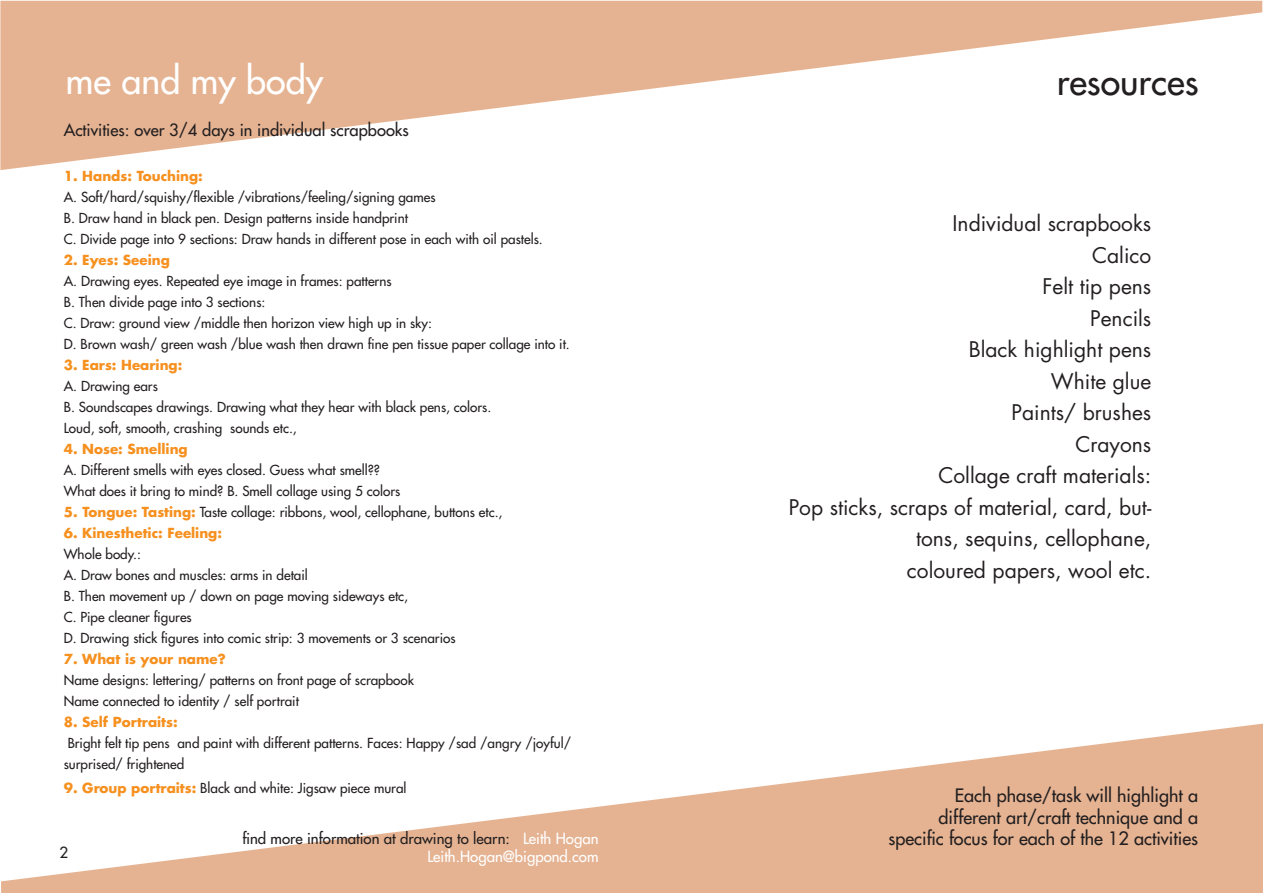
<style>
.page{position:relative;width:1263px;height:893px;background:#fff}
.page>*{position:absolute;margin:0;border:0;box-sizing:border-box;transform-origin:0 0}
.t1{font:36px "Futura";color:#fff}
.t2{font:36px "Futura";color:#231f20}
.t3{font:21px/31.5px "Futura";color:#231f20;text-align:right}
.t4{font:18px/21.6px "Futura";color:#231f20;text-align:right}
.t5{font:16.5px "Futura";color:#231f20}
.t6{font:15px "Futura";color:#231f20}
.t7{font:15px "Futura";color:#fff}
.t8{font:13.5px/21px "Futura";color:#231f20}
.t9{font:700 13.5px "Futura";color:#f6901f}
.s1{font-weight:700;color:#f6901f}
</style>
<div class="page">
<svg style="left:1px;top:724px;width:1262px;height:169px;fill:#e5b392"></svg>
<svg style="left:0;top:1px;width:1262px;height:169px;fill:#e5b392"></svg>
<p class="t1" style="left:66px;top:57px;width:259px">me and my body</p>
<p class="t5" style="left:64px;top:119px;width:347px">Activities: over 3/4 days in individual scrapbooks</p>
<p class="t9" style="left:64px;top:167px;width:141px">1. Hands: Touching:</p>
<p class="t8" style="left:64px;top:186px;width:373px">A. Soft/hard/squishy/flexible /vibrations/feeling/signing games</p>
<p class="t8" style="left:64px;top:207px;width:346px">B. Draw hand in black pen. Design patterns inside handprint</p>
<p class="t8" style="left:64px;top:228px;width:480px">C. Divide page into 9 sections: Draw hands in different pose in each with oil pastels.</p>
<p class="t9" style="left:64px;top:251px;width:108px">2. Eyes: Seeing</p>
<p class="t8" style="left:64px;top:270px;width:329px">A. Drawing eyes. Repeated eye image in frames: patterns</p>
<p class="t8" style="left:64px;top:291px;width:203px">B. Then divide page into 3 sections:</p>
<p class="t8" style="left:64px;top:312px;width:370px">C. Draw: ground view /middle then horizon view high up in sky:</p>
<p class="t8" style="left:64px;top:333px;width:508px">D. Brown wash/ green wash /blue wash then drawn fine pen tissue paper collage into it.</p>
<p class="t9" style="left:64px;top:356px;width:120px">3. Ears: Hearing:</p>
<p class="t8" style="left:64px;top:375px;width:96px">A. Drawing ears</p>
<p class="t8" style="left:64px;top:396px;width:429px">B. Soundscapes drawings. Drawing what they hear with black pens, colors.</p>
<p class="t8" style="left:64px;top:417px;width:235px">Loud, soft, smooth, crashing sounds etc.,</p>
<p class="t9" style="left:64px;top:440px;width:125px">4. Nose: Smelling</p>
<p class="t8" style="left:64px;top:459px;width:318px">A. Different smells with eyes closed. Guess what smell??</p>
<p class="t8" style="left:64px;top:480px;width:338px">What does it bring to mind? B. Smell collage using 5 colors</p>
<p class="t8" style="left:64px;top:501px;width:440px"><span class="s1">5. Tongue: Tasting:</span> Taste collage: ribbons, wool, cellophane, buttons etc.,</p>
<p class="t9" style="left:64px;top:524px;width:160px">6. Kinesthetic: Feeling:</p>
<p class="t8" style="left:64px;top:543px;width:79px">Whole body.:</p>
<p class="t8" style="left:64px;top:564px;width:246px">A. Draw bones and muscles: arms in detail</p>
<p class="t8" style="left:64px;top:585px;width:346px">B. Then movement up / down on page moving sideways etc,</p>
<p class="t8" style="left:64px;top:606px;width:129px">C. Pipe cleaner figures</p>
<p class="t8" style="left:64px;top:627px;width:393px">D. Drawing stick figures into comic strip: 3 movements or 3 scenarios</p>
<p class="t9" style="left:64px;top:650px;width:164px">7. What is your name?</p>
<p class="t8" style="left:64px;top:669px;width:352px">Name designs: lettering/ patterns on front page of scrapbook</p>
<p class="t8" style="left:64px;top:690px;width:237px">Name connected to identity / self portrait</p>
<p class="t9" style="left:64px;top:713px;width:115px">8. Self Portraits:</p>
<p class="t8" style="left:64px;top:732px;width:509px">Bright felt tip pens and paint with different patterns. Faces: Happy /sad /angry /joyful/ surprised/ frightened</p>
<p class="t8" style="left:64px;top:777px;width:344px"><span class="s1">9. Group portraits:</span> Black and white: Jigsaw piece mural</p>
<p class="t6" style="left:60px;top:842px;width:10px">2</p>
<p class="t6" style="left:242px;top:829px;width:269px">find more information at drawing to learn:</p>
<p class="t7" style="left:523px;top:829px;width:77px">Leith Hogan</p>
<p class="t7" style="left:427px;top:847px;width:173px">Leith.Hogan@bigpond.com</p>
<p class="t2" style="left:1057px;top:59px;width:143px">resources</p>
<p class="t3" style="left:952px;top:207px;width:200px">Individual scrapbooks</p>
<p class="t3" style="left:1092px;top:239px;width:61px">Calico</p>
<p class="t3" style="left:1042px;top:270px;width:110px">Felt tip pens</p>
<p class="t3" style="left:1090px;top:302px;width:63px">Pencils</p>
<p class="t3" style="left:969px;top:333px;width:184px">Black highlight pens</p>
<p class="t3" style="left:1051px;top:365px;width:102px">White glue</p>
<p class="t3" style="left:1011px;top:396px;width:141px">Paints/ brushes</p>
<p class="t3" style="left:1075px;top:428px;width:77px">Crayons</p>
<p class="t3" style="left:938px;top:459px;width:214px">Collage craft materials:</p>
<p class="t3" style="left:789px;top:491px;width:364px">Pop sticks, scraps of material, card, but&shy;tons, sequins, cellophane,<br>coloured papers, wool etc.</p>
<p class="t4" style="left:888px;top:785px;width:311px">Each phase/task will highlight a different art/craft technique and a specific focus for each of the 12 activities</p>
</div>
